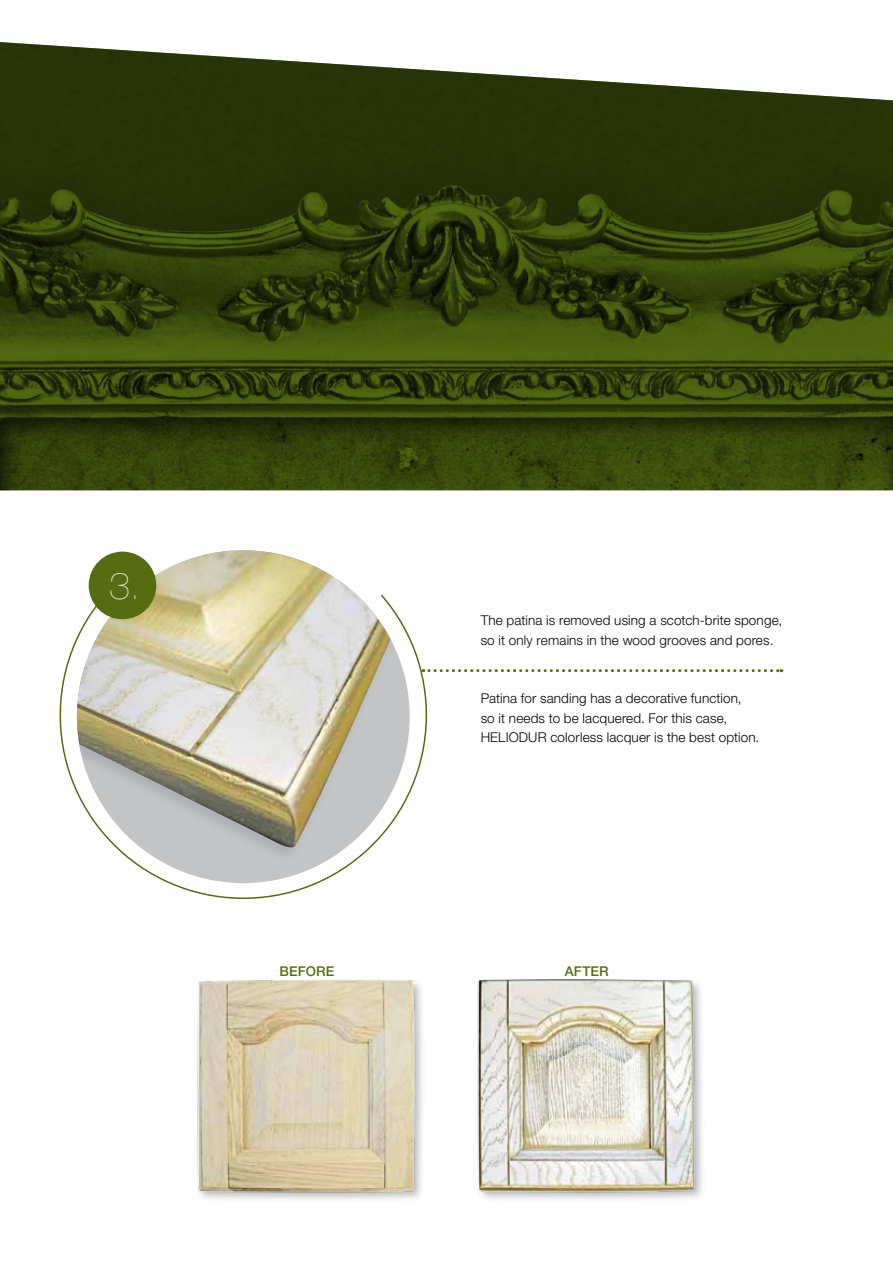
<style>
.page{position:relative;width:893px;height:1263px;background:#fff}
.page>*{position:absolute;margin:0;border:0;box-sizing:border-box;transform-origin:0 0}
.t1{font:200 37.5px "Helvetica Neue LT Pro";color:#fff}
.t2{font:300 13.5px/19.5px "Helvetica Neue LT Pro";letter-spacing:.01em;color:#000}
.t3{font:500 13.5px "Helvetica Neue LT Pro";letter-spacing:.01em;color:#556c11}
</style>
<div class="page">
<img style="left:0;top:42px;width:893px;height:448px">
<svg style="left:448px;top:669px;width:334px;height:3px"></svg>
<svg style="left:59px;top:637px;width:389px;height:262px"></svg>
<div style="left:77px;top:550px;width:333px;height:313px;background:#a7a9ac;opacity:.75"></div>
<img style="left:77px;top:550px;width:313px;height:301px">
<div style="left:89px;top:552px;width:67px;height:67px;background:#556c11;border-radius:50%"></div>
<img style="left:197px;top:980px;width:225px;height:220px">
<img style="left:477px;top:979px;width:225px;height:221px">
<h1 class="t1" style="left:109px;top:564px;width:33px">3.</h1>
<p class="t2" style="left:481px;top:610px;width:303px">The patina is removed using a scotch-brite sponge, so it only remains in the wood grooves and pores.</p>
<p class="t2" style="left:481px;top:688px;width:280px">Patina for sanding has a decorative function,<br>so it needs to be lacquered. For this case,<br>HELIODUR colorless lacquer is the best option.</p>
<p class="t3" style="left:279px;top:963px;width:56px">BEFORE</p>
<p class="t3" style="left:565px;top:963px;width:45px">AFTER</p>
</div>
